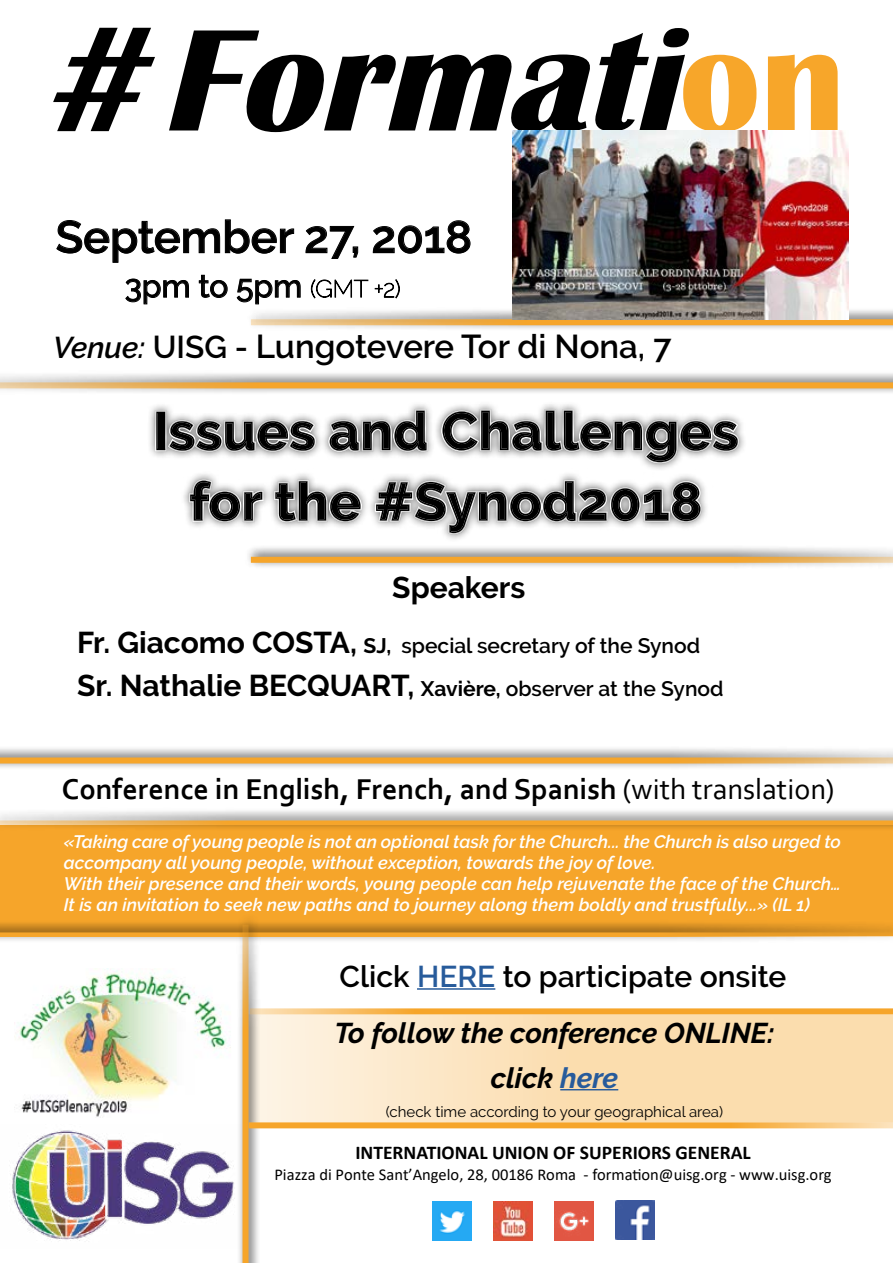
<style>
.page{position:relative;width:893px;height:1263px;background:#fff}
.page>*{position:absolute;margin:0;border:0;box-sizing:border-box;transform-origin:0 0}
.t1{font:italic 700 150px "Britannic";color:#000}
.t2{font:600 45px "Raleway";color:#000}
.t3{font:600 33px "Raleway";letter-spacing:-.005em;color:#000}
.t4{font:500 31.5px "Raleway";color:#000}
.t5{font:700 30px "Raleway";color:#000}
.t6{font:700 30px "Corbel";color:#000}
.t7{font:600 30px "Raleway";color:#000}
.t8{font:italic 700 28.5px/44.5px "Raleway";color:#000;text-align:center}
.t9{font:600 21px "Raleway";color:#000}
.t10{font:700 19.5px "Calibri";color:#000}
.t11{font:italic 600 18px/21px "Raleway";color:#fff}
.t12{font:16.5px "Calibri";color:#000}
.t13{font:15px "Raleway";color:#000}
.s1{font-size:174.6px}
.s2{font-style:normal;color:#f7a62a}
.s3{font-weight:100;font-size:24px}
.s4{font-style:italic;font-size:30px}
.s5{font-size:31.5px}
.s6{font-weight:700;font-size:30px}
.s7{font-weight:700}
.s8{font-size:21px}
.s9{font-weight:600;font-size:21px}
.s10{font-weight:400}
.s11{color:#275b9b}
</style>
<div class="page">
<div style="left:246px;top:1014px;width:647px;height:108px;background:linear-gradient(to right,#fdeed9,#fad7a0)"></div>
<div style="left:121px;top:379px;width:650px;height:162px;background:#000;opacity:.5"></div>
<svg style="left:56px;top:219px;width:239px;height:44px"></svg>
<svg style="left:305px;top:226px;width:53px;height:33px"></svg>
<svg style="left:373px;top:220px;width:98px;height:34px"></svg>
<svg style="left:125px;top:278px;width:64px;height:27px"></svg>
<svg style="left:199px;top:274px;width:29px;height:24px"></svg>
<svg style="left:236px;top:278px;width:65px;height:27px"></svg>
<svg style="left:311px;top:279px;width:89px;height:20px"></svg>
<hr style="left:417px;top:988px;width:78px;height:2px;background:#275b9b">
<img style="left:10px;top:1130px;width:225px;height:111px">
<div style="left:0;top:825px;width:893px;height:111px;background:#f6a52a"></div>
<img style="left:18px;top:968px;width:213px;height:149px">
<div style="left:0;top:919px;width:893px;height:24px;background:#000;opacity:.75"></div>
<div style="left:0;top:932px;width:893px;height:5px;background:#f6a52a"></div>
<div style="left:236px;top:913px;width:25px;height:350px;background:#000;opacity:.75"></div>
<svg style="left:243px;top:925px;width:6px;height:338px;background:#eba740"></svg>
<div style="left:244px;top:545px;width:649px;height:25px;background:#000;opacity:.75"></div>
<svg style="left:251px;top:557px;width:642px;height:6px;background:#f1aa3e"></svg>
<div style="left:245px;top:307px;width:648px;height:25px;background:#000;opacity:.75"></div>
<svg style="left:251px;top:319px;width:642px;height:6px;background:#e9ad51"></svg>
<div style="left:0;top:746px;width:893px;height:24px;background:#000;opacity:.75"></div>
<svg style="left:0;top:757px;width:893px;height:6px;background:#eca841"></svg>
<hr style="left:560px;top:1089px;width:58px;height:1px;background:#275b9b">
<svg style="left:249px;top:1122px;width:644px;height:6px;background:#f6b146"></svg>
<div style="left:0;top:370px;width:893px;height:25px;background:#000;opacity:.75"></div>
<svg style="left:0;top:382px;width:893px;height:6px;background:#eda941"></svg>
<svg style="left:250px;top:1008px;width:643px;height:6px;background:#f6b24a"></svg>
<div style="left:0;top:807px;width:893px;height:24px;background:#000;opacity:.75"></div>
<svg style="left:0;top:820px;width:893px;height:5px;background:#eeab47"></svg>
<img style="left:513px;top:131px;width:335px;height:188px">
<img style="left:432px;top:1201px;width:40px;height:40px">
<img style="left:493px;top:1201px;width:40px;height:40px">
<img style="left:615px;top:1200px;width:40px;height:39px">
<img style="left:554px;top:1201px;width:40px;height:40px">
<h1 class="t1" style="left:32px;top:-4px;width:815px"><span class="s1">#</span>Formati<span class="s2">o n</span></h1>
<h2 class="t2" style="left:56px;top:211px;width:418px">September 27, 2018</h2>
<h3 class="t4" style="left:125px;top:268px;width:277px">3pm to 5pm <span class="s3">(GMT +2)</span></h3>
<h3 class="t3" style="left:53px;top:328px;width:620px"><span class="s4">Venue:</span> <span class="s5">UISG -</span> Lungotevere Tor di Nona, 7</h3>
<h3 class="t5" style="left:392px;top:571px;width:135px">Speakers</h3>
<p class="t9" style="left:77px;top:634px;width:625px"><span class="s6">Fr. Giacomo COSTA,</span> <span class="s7">SJ,</span> special secretary of the Synod</p>
<h3 class="t5" style="left:77px;top:668px;width:648px">Sr. Nathalie BECQUART, <span class="s8">Xavière,</span> <span class="s9">observer at the Synod</span></h3>
<h3 class="t6" style="left:62px;top:770px;width:774px">Conference in English, French, and Spanish <span class="s10">(with translation)</span></h3>
<p class="t11" style="left:64px;top:831px;width:779px">«Taking care of young people is not an optional task for the Church... the Church is also urged to accompany all young people, without exception, towards the joy of love.<br>With their presence and their words, young people can help rejuvenate the face of the Church… It is an invitation to seek new paths and to journey along them boldly and trustfully...» (IL 1)</p>
<h3 class="t7" style="left:340px;top:959px;width:448px">Click <span class="s11">HERE</span> to participate onsite</h3>
<h3 class="t8" style="left:335px;top:1011px;width:441px">To follow the conference ONLINE: click <span class="s11">here</span></h3>
<p class="t13" style="left:386px;top:1103px;width:339px">(check time according to your geographical area)</p>
<p class="t10" style="left:355px;top:1138px;width:397px">INTERNATIONAL UNION OF SUPERIORS GENERAL</p>
<p class="t12" style="left:274px;top:1163px;width:559px">Piazza di Ponte Sant’Angelo, 28, 00186 Roma - formation@uisg.org - www.uisg.org</p>
</div>
